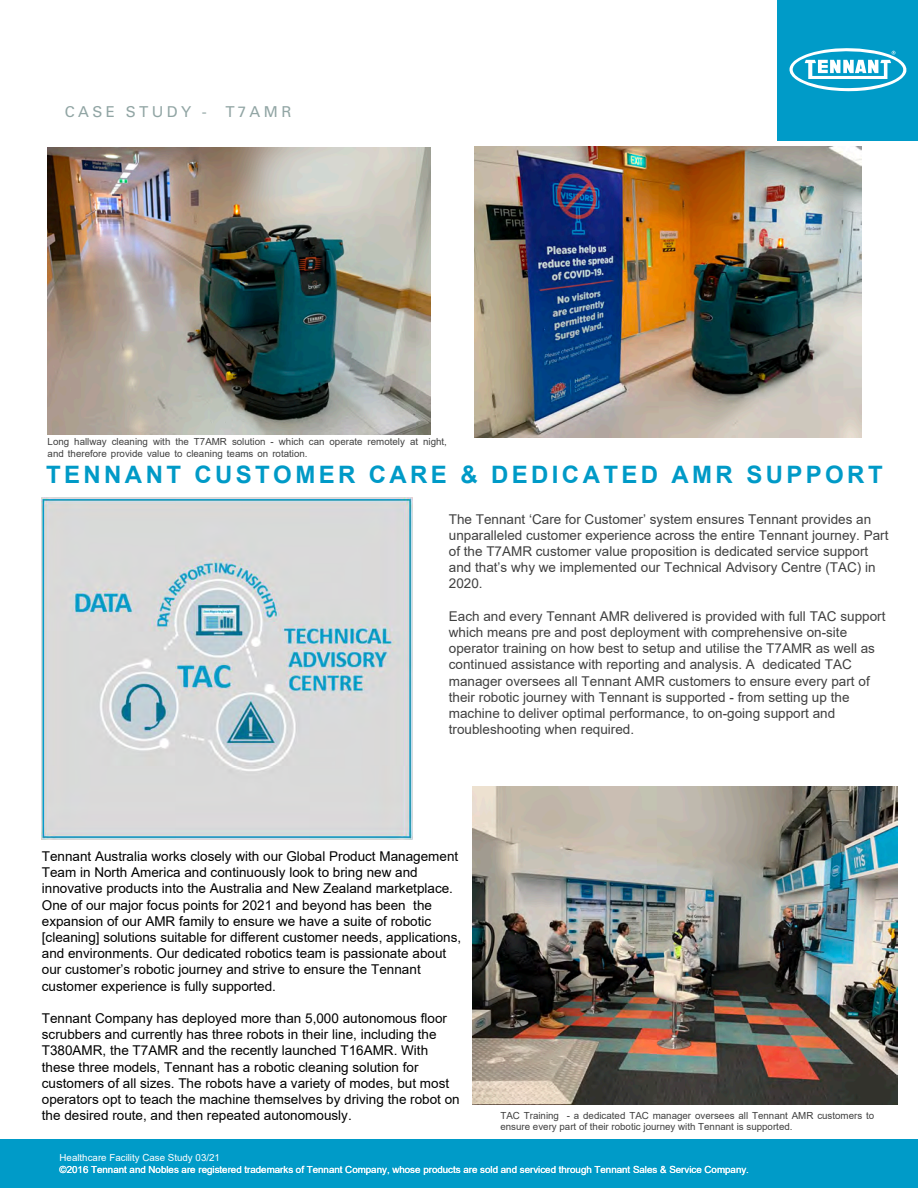
<style>
.page{position:relative;width:918px;height:1188px;background:#fff}
.page>*{position:absolute;margin:0;border:0;box-sizing:border-box;transform-origin:0 0}
.t1{font:700 24px "Arial";letter-spacing:.14em;color:#009ac7}
.Cover_page_tag_line{font:15px "Univers LT Std";letter-spacing:.225em;color:#91a5a4}
.t2{font:13.5px/16.2px "Arial";color:#404040}
.t3{font:13.5px/16.2px "Arial";color:#000}
.t4{font:13.5px/16.2px "Arial";color:#000}
.t5{font:9.75px/11.7px "Arial";color:#404040}
.t6{font:9.75px/11.7px "Arial";color:#fff}
.s1{font-style:inherit}
</style>
<div class="page">
<div style="left:778px;top:0;width:140px;height:141px;background:#009bc8"></div>
<svg style="left:789px;top:48px;width:118px;height:44px"></svg>
<div style="left:1px;top:1139px;width:917px;height:49px;background:#009bc8"></div>
<img style="left:41px;top:497px;width:372px;height:343px">
<img style="left:48px;top:148px;width:383px;height:287px">
<img style="left:475px;top:147px;width:387px;height:290px">
<img style="left:473px;top:787px;width:424px;height:318px">
<p class="Cover_page_tag_line" style="left:65px;top:102px;width:228px">CASE STUDY - T7AMR</p>
<p class="t5" style="left:48px;top:436px;width:401px">Long hallway cleaning with <span class="s1">the T7AMR solution</span> - <span class="s1">which</span> can operate remotely at night, and therefore provide value to cleaning teams on rotation.</p>
<h1 class="t1" style="left:46px;top:458px;width:838px">TENNANT CUSTOMER CARE &amp; DEDICATED AMR SUPPORT</h1>
<p class="t2" style="left:449px;top:511px;width:441px">The Tennant ‘Care for Customer’ system ensures Tennant provides an unparalleled customer experience across the entire Tennant journey. Part of the T7AMR customer value proposition is dedicated service support and that’s why we implemented our Technical Advisory Centre (TAC) in 2020.</p>
<p class="t2" style="left:449px;top:608px;width:438px">Each and every Tennant AMR delivered is provided with full TAC support which means pre and post deployment with comprehensive on-site operator training on how best to setup and utilise the T7AMR as well as continued assistance with reporting and analysis. A dedicated TAC manager oversees all Tennant AMR customers to ensure every part of their robotic journey with Tennant is supported - from setting up the machine to deliver optimal performance, to on-going support and troubleshooting when required.</p>
<p class="t3" style="left:42px;top:848px;width:421px">Tennant Australia works closely with our Global Product Management Team in North America and continuously look to bring new and innovative products into the Australia and New Zealand marketplace.<br>One of our major focus points for 2021 and beyond has been the expansion of our AMR family to ensure we have a suite of robotic [cleaning] solutions suitable for different customer needs, applications, and environments. Our dedicated robotics team is passionate about our customer’s robotic journey and strive to ensure the Tennant customer experience is fully supported.</p>
<p class="t4" style="left:42px;top:1010px;width:419px">Tennant Company has deployed more than 5,000 autonomous floor scrubbers and currently has three robots in their line, including the T380AMR, the T7AMR and the recently launched T16AMR. With these three models, Tennant has a robotic cleaning solution for customers of all sizes. The robots have a variety of modes, but most operators opt to teach the machine themselves by driving the robot on the desired route, and then repeated autonomously.</p>
<p class="t6" style="left:60px;top:1152px;width:691px">Healthcare Facility Case Study 03/21<br>©2016 Tennant and Nobles are registered trademarks of Tennant Company, whose products are sold and serviced through Tennant Sales &amp; Service Company.</p>
<p class="t5" style="left:500px;top:1109px;width:375px">TAC Training - a dedicated TAC manager oversees all Tennant AMR customers to ensure every part of their robotic journey with Tennant is supported.</p>
</div>
